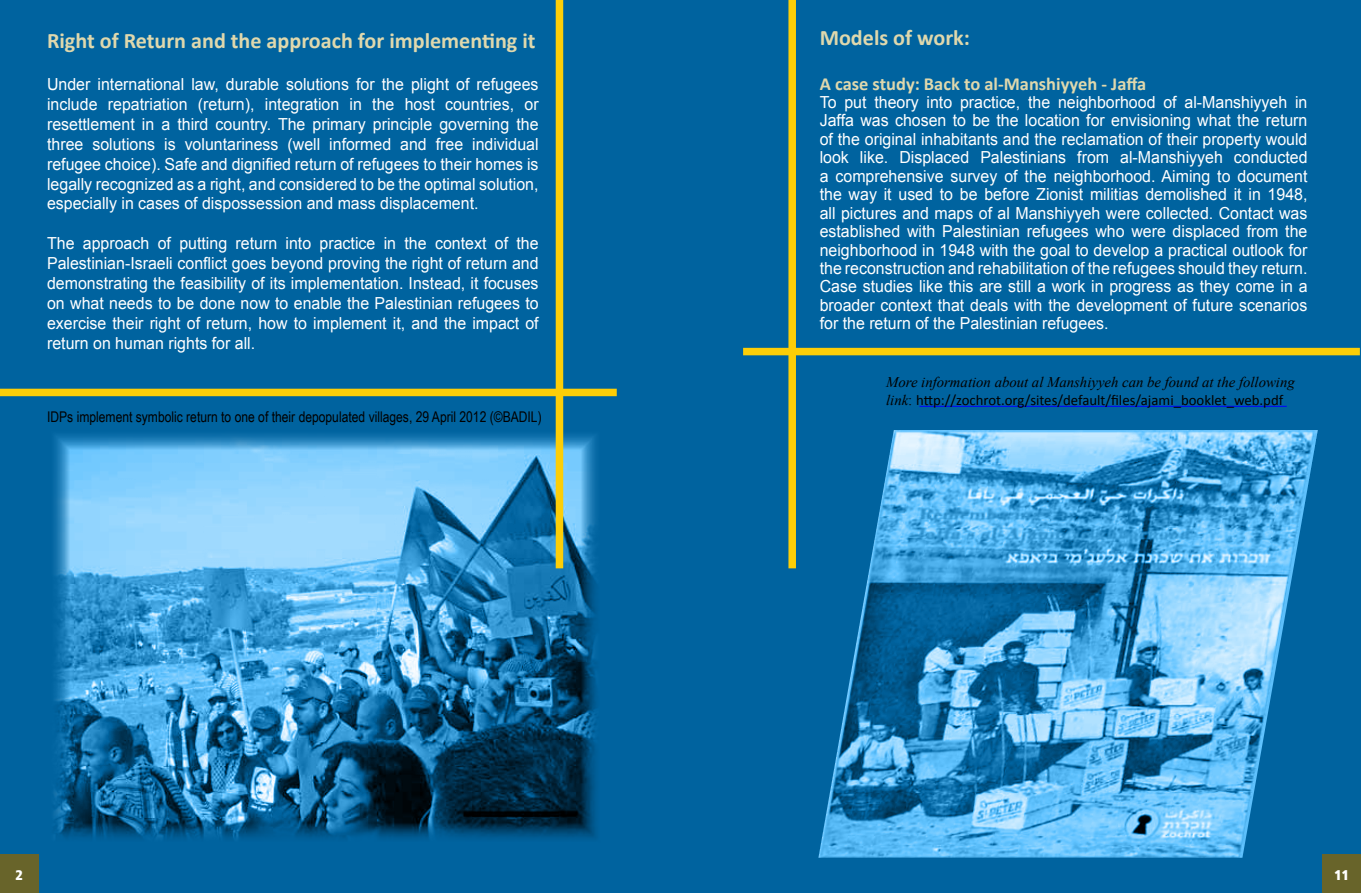
<style>
.page{position:relative;width:1361px;height:893px;background:#00639f}
.page>*{position:absolute;margin:0;border:0;box-sizing:border-box;transform-origin:0 0}
.t1{font:700 22.2px "Calibri";color:#dfd8ad}
.t2{font:700 18.45px "Calibri";color:#dfd8ad}
.t3{font:700 18px "Ayyam Head";color:#fff}
.t4{font:16.65px/18.5px "Arial";color:#fff;scale:.96 1}
.t5{font:14.7px "Arial Narrow";color:#000}
.t6{font:14.7px "Calibri";color:#000}
.t7{font:italic 14.7px "Times New Roman";color:#000}
.s1{font-family:"Times New Roman";font-style:italic}
.s2{font-family:"Times New Roman"}
</style>
<div class="page">
<hr style="left:919px;top:406px;width:367px;height:1px;background:#00f">
<img style="left:53px;top:429px;width:543px;height:410px">
<div style="left:0;top:389px;width:617px;height:7px;background:#fdce07"></div>
<div style="left:788px;top:0;width:8px;height:568px;background:#fdce07"></div>
<div style="left:743px;top:348px;width:617px;height:7px;background:#fdce07"></div>
<div style="left:556px;top:0;width:7px;height:568px;background:#fdce07"></div>
<div style="left:0;top:855px;width:38px;height:38px;background:#68642a"></div>
<div style="left:1322px;top:855px;width:39px;height:38px;background:#68642a"></div>
<img style="left:818px;top:430px;width:499px;height:428px">
<h1 class="t1" style="left:47px;top:26px;width:490px">Right of Return and the approach for implementing it</h1>
<p class="t4" style="left:47px;top:74px;width:513px;line-height:20px;text-align:right">Under international law, durable solutions for the plight of refugees or</p>
<p class="t4" style="left:198px;top:95px;width:61px">(return ,)</p>
<p class="t4" style="left:47px;top:95px;width:54px">include</p>
<p class="t4" style="left:47px;top:115px;width:513px">resettlement in a third country. The primary principle governing the</p>
<p class="t4" style="left:472px;top:135px;width:71px">individual</p>
<p class="t4" style="left:108px;top:95px;width:85px">repatriation</p>
<p class="t4" style="left:265px;top:95px;width:79px">integration</p>
<p class="t4" style="left:349px;top:95px;width:14px">in</p>
<p class="t4" style="left:372px;top:95px;width:25px">the</p>
<p class="t4" style="left:405px;top:95px;width:33px">host</p>
<p class="t4" style="left:445px;top:95px;width:73px">countries,</p>
<p class="t4" style="left:287px;top:135px;width:36px">(well</p>
<p class="t4" style="left:329px;top:135px;width:66px">informed</p>
<p class="t4" style="left:436px;top:135px;width:30px">free</p>
<p class="t4" style="left:47px;top:134px;width:513px;line-height:20px">three<br>refugee choice .( Safe and dignified return of refugees to their homes is legally recognized as a right, and considered to be the optimal solution, especially in cases of dispossession and mass displacement.</p>
<p class="t4" style="left:516px;top:234px;width:25px">the</p>
<p class="t4" style="left:92px;top:135px;width:67px">solutions</p>
<p class="t4" style="left:164px;top:135px;width:13px">is</p>
<p class="t4" style="left:185px;top:135px;width:99px">voluntariness</p>
<p class="t4" style="left:400px;top:135px;width:29px">and</p>
<p class="t4" style="left:158px;top:234px;width:15px">of</p>
<p class="t4" style="left:495px;top:234px;width:15px">of</p>
<p class="t4" style="left:47px;top:233px;width:513px;line-height:20px">The<br>Palestinian-Israeli conflict goes beyond proving the right of return and demonstrating the feasibility of its implementation. Instead it, focuses on what needs to be done now to enable the Palestinian refugees to exercise their right of return, how to implement ,i t and the impact of return on human rights for all.</p>
<p class="t4" style="left:83px;top:234px;width:71px">approach</p>
<p class="t4" style="left:179px;top:234px;width:51px">putting</p>
<p class="t4" style="left:285px;top:234px;width:28px">into</p>
<p class="t4" style="left:320px;top:234px;width:60px">practice</p>
<p class="t4" style="left:384px;top:234px;width:14px">in</p>
<p class="t4" style="left:404px;top:234px;width:25px">the</p>
<p class="t4" style="left:236px;top:234px;width:45px">return</p>
<p class="t4" style="left:435px;top:234px;width:55px">context</p>
<p class="t5" style="left:47px;top:406px;width:496px">IDPs implement symbolic return to one of their depopulated villages, 29 April 2012 (©BADIL(</p>
<p class="t3" style="left:15px;top:865px;width:9px">2</p>
<h1 class="t1" style="left:820px;top:24px;width:152px">Models of work:</h1>
<p class="t2" style="left:820px;top:72px;width:328px">A case study: Back to al-Manshiyyeh - Jaffa</p>
<p class="t4" style="left:1163px;top:93px;width:15px">of</p>
<p class="t4" style="left:820px;top:93px;width:19px">To</p>
<p class="t4" style="left:820px;top:111px;width:509px">Jaffa was chosen to be the location for envisioning what the return</p>
<p class="t4" style="left:820px;top:130px;width:509px">of the original inhabitants and the reclamation of their property would</p>
<p class="t4" style="left:1234px;top:148px;width:78px">conducted</p>
<p class="t4" style="left:874px;top:93px;width:48px">theory</p>
<p class="t4" style="left:926px;top:93px;width:28px">into</p>
<p class="t4" style="left:960px;top:93px;width:64px">practice,</p>
<p class="t4" style="left:1028px;top:93px;width:25px">the</p>
<p class="t4" style="left:1058px;top:93px;width:103px">neighborhood</p>
<p class="t4" style="left:1184px;top:93px;width:109px">al-Manshiyyeh</p>
<p class="t4" style="left:1295px;top:93px;width:14px">in</p>
<p class="t4" style="left:844px;top:93px;width:25px">put</p>
<p class="t4" style="left:1077px;top:148px;width:35px">from</p>
<p class="t4" style="left:820px;top:148px;width:510px">look<br>a comprehensive survey of the neighborhood. Aiming to document the way it used to be before Zionist militias demolished it in 1948, all pictures and maps of al Manshiyyeh were collected. Contact was established with Palestinian refugees who were displaced from the neighborhood in 1948 with the goal to develop a practical outlook for the reconstruction and rehabilitation of the refugees should they return.<br>Case studies like this are still a work in progress as they come in a broader context that deals with the development of future scenarios for the return of the Palestinian refugees.</p>
<p class="t4" style="left:860px;top:148px;width:31px">like.</p>
<p class="t4" style="left:899px;top:148px;width:74px">Displaced</p>
<p class="t4" style="left:980px;top:148px;width:91px">Palestinians</p>
<p class="t4" style="left:1120px;top:148px;width:109px">al-Manshiyyeh</p>
<p class="t7" style="left:886px;top:373px;width:410px">More information about al Manshiyyeh can be found at the following</p>
<p class="t6" style="left:886px;top:390px;width:399px"><span class="s1">link</span><span class="s2">:</span> http://zochrot.org/sites/default/files/ajami_booklet_web.pdf</p>
<p class="t3" style="left:1334px;top:865px;width:16px">11</p>
</div>
